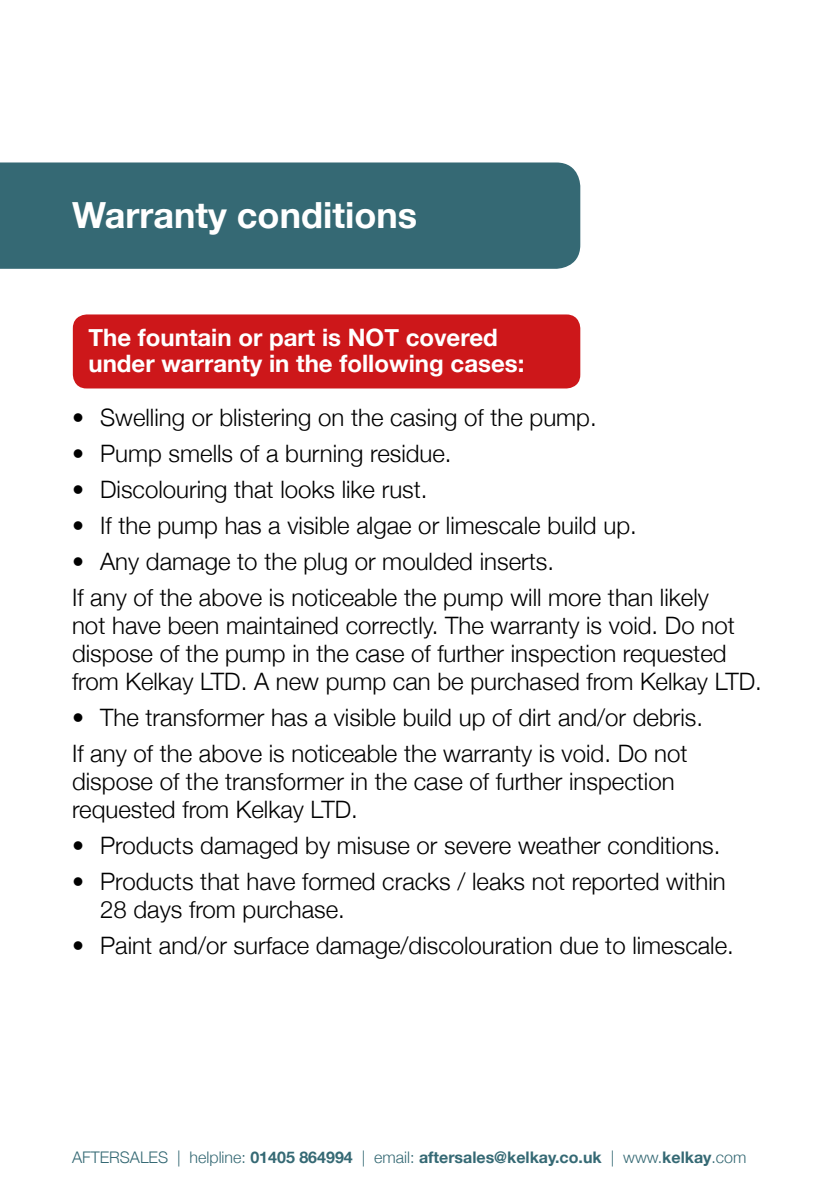
<style>
.page{position:relative;width:840px;height:1191px;background:#fff}
.page>*{position:absolute;margin:0;border:0;box-sizing:border-box;transform-origin:0 0}
.t1{font:700 36px "Helvetica Neue";color:#fff}
.t2{font:300 24px/28px "Helvetica Neue";color:#000}
.t3{font:700 24px/24.4px "Helvetica Neue";color:#fff}
.t4{font:700 16px "Helvetica Neue";color:#356974}
.s1{font-weight:300}
</style>
<div class="page">
<div style="left:0;top:162px;width:580px;height:107px;background:#356974"></div>
<div style="left:73px;top:314px;width:507px;height:74px;background:#cd171a;border-radius:14px"></div>
<h1 class="t1" style="left:72px;top:187px;width:346px">Warranty conditions</h1>
<p class="t3" style="left:88px;top:326px;width:410px">The fountain or part is NOT covered</p>
<p class="t3" style="left:88px;top:328px;width:437px;text-indent:11px">Safety<br>under warranty in the following cases:</p>
<p class="t2" style="left:72px;top:401px;width:526px">• Swelling or blistering on the casing of the pump.</p>
<p class="t2" style="left:72px;top:437px;width:381px">• Pump smells of a burning residue.</p>
<p class="t2" style="left:72px;top:473px;width:357px">• Discolouring that looks like rust.</p>
<p class="t2" style="left:72px;top:509px;width:566px">• If the pump has a visible algae or limescale build up.</p>
<p class="t2" style="left:72px;top:541px;width:638px;line-height:36px">• Any damage to the plug or moulded inserts.<br>If any of the above is noticeable the pump will more than likely</p>
<p class="t2" style="left:72px;top:609px;width:691px">not have been maintained correctly. The warranty is void. Do not dispose of the pump in the case of further inspection requested from Kelkay LTD. A new pump can be purchased from Kelkay LTD.</p>
<p class="t2" style="left:72px;top:697px;width:632px;line-height:36px">• The transformer has a visible build up of dirt and/or debris.<br>If any of the above is noticeable the warranty is void. Do not</p>
<p class="t2" style="left:72px;top:765px;width:603px">dispose of the transformer in the case of further inspection requested from Kelkay LTD.</p>
<p class="t2" style="left:72px;top:829px;width:649px">• Products damaged by misuse or severe weather conditions.</p>
<p class="t2" style="left:100px;top:865px;width:627px;text-indent:-28px">• Products that have formed cracks / leaks not reported within<br>28 days from purchase.</p>
<p class="t2" style="left:72px;top:929px;width:663px">• Paint and/or surface damage/discolouration due to limescale.</p>
<p class="t4" style="left:72px;top:1144px;width:675px"><span class="s1">AFTERSALES | helpline:</span> 01405 864994 <span class="s1">| email:</span> aftersales@kelkay.co.uk <span class="s1">| www.</span>kelkay<span class="s1">.com</span></p>
</div>
